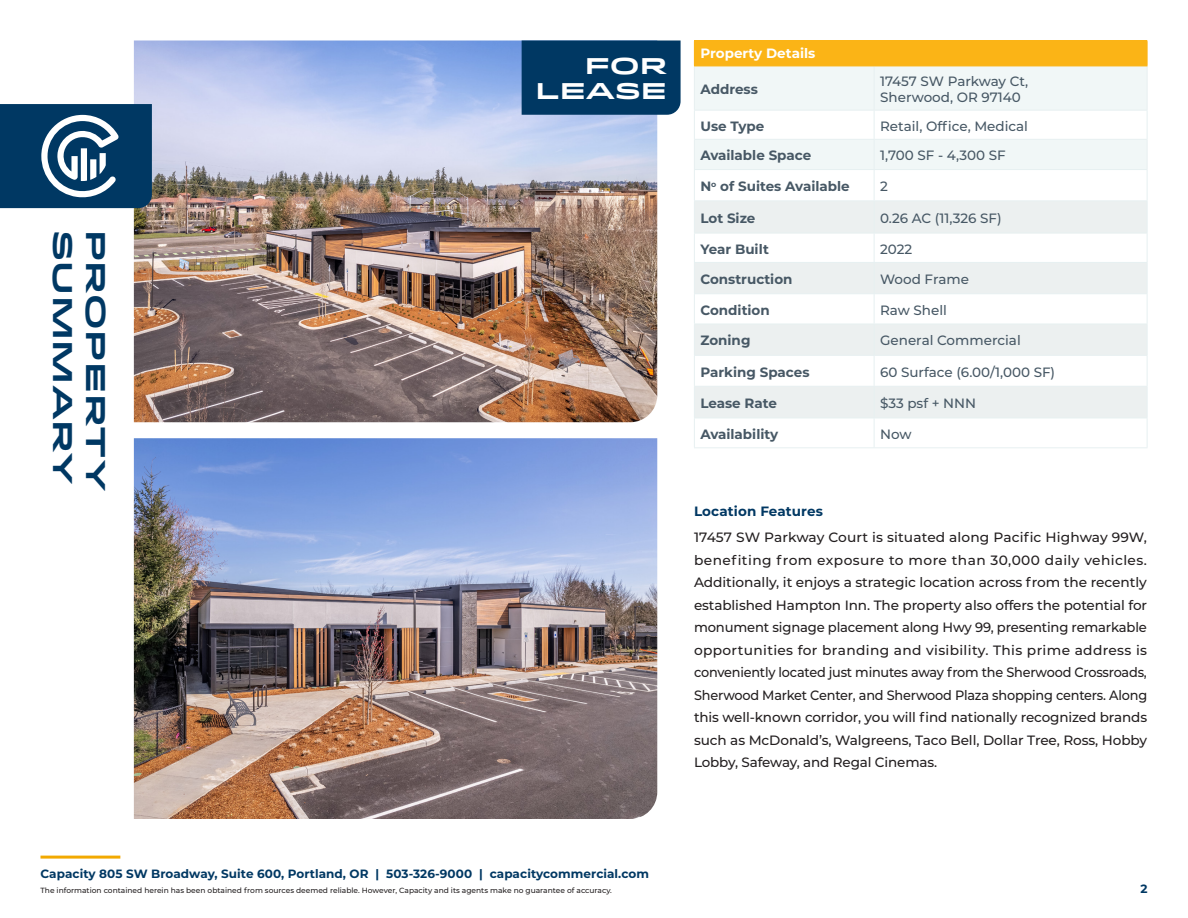
<style>
.page{position:relative;width:1188px;height:918px;background:#fff}
.page>*{position:absolute;margin:0;border:0;box-sizing:border-box;transform-origin:0 0}
.Heading__Blue{font:700 27px "Idlewild";letter-spacing:.025em;color:#003863}
.Callout_Text{font:700 22.65px "Idlewild";color:#fff}
.Body{font:500 13.5px/22.5px "Montserrat";letter-spacing:-.01em;color:#231f20;text-align:justify}
.t1{font:500 13.5px/16.2px "Montserrat";color:#475865}
.t2{font:700 13.5px "Montserrat";color:#475865}
.Heading_3{font:700 13.5px "Montserrat";letter-spacing:.01em;color:#003863}
.t3{font:700 13.5px "Montserrat";color:#fff}
.t4{font:700 12px "Montserrat";letter-spacing:.005em;color:#003863}
.t5{font:500 7.5px "Montserrat";color:#231f20}
</style>
<div class="page">
<img style="left:134px;top:40px;width:523px;height:382px">
<img style="left:134px;top:438px;width:523px;height:381px">
<div style="left:522px;top:40px;width:159px;height:75px;background:#003863"></div>
<div style="left:694px;top:41px;width:453px;height:25px;background:#fbb416"></div>
<svg style="left:695px;top:67px;width:452px;height:102px;fill:#f1f7f7"></svg>
<svg style="left:695px;top:202px;width:452px;height:216px;fill:#ecf0f0"></svg>
<hr style="left:1147px;top:201px;width:1px;height:32px;background:#e7f0f1">
<hr style="left:694px;top:233px;width:180px;height:1px;background:#e7f0f1">
<hr style="left:874px;top:233px;width:274px;height:1px;background:#e7f0f1">
<svg style="left:1147px;top:234px;width:1px;height:28px"></svg>
<hr style="left:694px;top:262px;width:180px;height:1px;background:#e7f0f1">
<hr style="left:874px;top:262px;width:274px;height:1px;background:#e7f0f1">
<hr style="left:1147px;top:263px;width:1px;height:30px;background:#e7f0f1">
<hr style="left:694px;top:293px;width:180px;height:1px;background:#e7f0f1">
<hr style="left:874px;top:293px;width:274px;height:1px;background:#e7f0f1">
<hr style="left:1147px;top:294px;width:1px;height:30px;background:#e7f0f1">
<hr style="left:694px;top:324px;width:180px;height:1px;background:#e7f0f1">
<hr style="left:874px;top:324px;width:274px;height:1px;background:#e7f0f1">
<hr style="left:1147px;top:324px;width:1px;height:31px;background:#e7f0f1">
<hr style="left:694px;top:355px;width:180px;height:1px;background:#e7f0f1">
<hr style="left:874px;top:355px;width:274px;height:1px;background:#e7f0f1">
<hr style="left:1147px;top:356px;width:1px;height:30px;background:#e7f0f1">
<hr style="left:694px;top:386px;width:180px;height:1px;background:#e7f0f1">
<hr style="left:874px;top:386px;width:274px;height:1px;background:#e7f0f1">
<hr style="left:1147px;top:387px;width:1px;height:31px;background:#e7f0f1">
<hr style="left:694px;top:418px;width:180px;height:1px;background:#e7f0f1">
<hr style="left:874px;top:418px;width:274px;height:1px;background:#e7f0f1">
<svg style="left:1147px;top:419px;width:1px;height:28px"></svg>
<hr style="left:694px;top:447px;width:180px;height:1px;background:#e7f0f1">
<hr style="left:874px;top:447px;width:274px;height:1px;background:#e7f0f1">
<hr style="left:694px;top:201px;width:180px;height:1px;background:#e7f0f1">
<hr style="left:874px;top:201px;width:274px;height:1px;background:#e7f0f1">
<hr style="left:1147px;top:170px;width:1px;height:31px;background:#e7f0f1">
<hr style="left:694px;top:169px;width:180px;height:1px;background:#e7f0f1">
<hr style="left:874px;top:169px;width:274px;height:1px;background:#e7f0f1">
<svg style="left:1147px;top:111px;width:1px;height:58px"></svg>
<hr style="left:694px;top:139px;width:180px;height:1px;background:#e7f0f1">
<hr style="left:874px;top:139px;width:274px;height:1px;background:#e7f0f1">
<hr style="left:1147px;top:66px;width:1px;height:44px;background:#e7f0f1">
<hr style="left:694px;top:110px;width:180px;height:1px;background:#e7f0f1">
<hr style="left:874px;top:110px;width:274px;height:1px;background:#e7f0f1">
<hr style="left:694px;top:66px;width:1px;height:44px;background:#e7f0f1">
<hr style="left:874px;top:66px;width:1px;height:44px;background:#e7f0f1">
<svg style="left:694px;top:111px;width:1px;height:58px"></svg>
<svg style="left:874px;top:111px;width:1px;height:58px"></svg>
<hr style="left:694px;top:170px;width:1px;height:31px;background:#e7f0f1">
<hr style="left:874px;top:170px;width:1px;height:31px;background:#e7f0f1">
<hr style="left:694px;top:201px;width:1px;height:32px;background:#e7f0f1">
<hr style="left:874px;top:201px;width:1px;height:32px;background:#e7f0f1">
<svg style="left:694px;top:234px;width:1px;height:28px"></svg>
<svg style="left:874px;top:234px;width:1px;height:28px"></svg>
<hr style="left:694px;top:263px;width:1px;height:30px;background:#e7f0f1">
<hr style="left:874px;top:263px;width:1px;height:30px;background:#e7f0f1">
<hr style="left:694px;top:294px;width:1px;height:30px;background:#e7f0f1">
<hr style="left:874px;top:294px;width:1px;height:30px;background:#e7f0f1">
<hr style="left:694px;top:324px;width:1px;height:31px;background:#e7f0f1">
<hr style="left:874px;top:324px;width:1px;height:31px;background:#e7f0f1">
<hr style="left:694px;top:356px;width:1px;height:30px;background:#e7f0f1">
<hr style="left:874px;top:356px;width:1px;height:30px;background:#e7f0f1">
<hr style="left:694px;top:387px;width:1px;height:31px;background:#e7f0f1">
<hr style="left:874px;top:387px;width:1px;height:31px;background:#e7f0f1">
<svg style="left:694px;top:419px;width:1px;height:28px"></svg>
<svg style="left:874px;top:419px;width:1px;height:28px"></svg>
<hr style="left:694px;top:40px;width:180px;height:1px;background:#fbb416">
<hr style="left:874px;top:40px;width:274px;height:1px;background:#fbb416">
<svg style="left:1147px;top:41px;width:1px;height:25px"></svg>
<hr style="left:694px;top:66px;width:180px;height:1px;background:#fbb416">
<hr style="left:874px;top:66px;width:274px;height:1px;background:#fbb416">
<hr style="left:40px;top:856px;width:80px;height:3px;background:#f2a900">
<svg style="left:0;top:104px;width:152px;height:104px;background:#27567a"></svg>
<p class="Heading__Blue" style="left:83px;top:230px;width:256px;rotate:90deg">SUMMARY</p>
<p class="Heading__Blue" style="left:116px;top:230px;width:263px;rotate:90deg">PROPERTY</p>
<p class="Callout_Text" style="left:585px;top:49px;width:84px">FOR</p>
<p class="Callout_Text" style="left:536px;top:74px;width:133px">LEASE</p>
<p class="t3" style="left:700px;top:44px;width:116px">Property Details</p>
<p class="t2" style="left:700px;top:79px;width:59px">Address</p>
<p class="t1" style="left:880px;top:72px;width:150px">17457 SW Parkway Ct,<br>Sherwood, OR 97140</p>
<p class="t2" style="left:700px;top:116px;width:65px">Use Type</p>
<p class="t1" style="left:880px;top:117px;width:149px">Retail, Office, Medical</p>
<p class="t2" style="left:700px;top:146px;width:112px">Available Space</p>
<p class="t1" style="left:880px;top:147px;width:127px">1,700 SF - 4,300 SF</p>
<p class="t2" style="left:700px;top:176px;width:151px">N<sup>o</sup> of Suites Available</p>
<p class="t1" style="left:880px;top:178px;width:9px">2</p>
<p class="t2" style="left:700px;top:208px;width:57px">Lot Size</p>
<p class="t1" style="left:880px;top:209px;width:123px">0.26 AC (11,326 SF)</p>
<p class="t2" style="left:700px;top:239px;width:70px">Year Built</p>
<p class="t1" style="left:880px;top:240px;width:34px">2022</p>
<p class="t2" style="left:700px;top:269px;width:94px">Construction</p>
<p class="t1" style="left:880px;top:270px;width:90px">Wood Frame</p>
<p class="t2" style="left:700px;top:300px;width:71px">Condition</p>
<p class="t1" style="left:880px;top:301px;width:68px">Raw Shell</p>
<p class="t2" style="left:700px;top:331px;width:52px">Zoning</p>
<p class="t1" style="left:880px;top:332px;width:142px">General Commercial</p>
<p class="t2" style="left:700px;top:362px;width:111px">Parking Spaces</p>
<p class="t1" style="left:880px;top:363px;width:177px">60 Surface (6.00/1,000 SF)</p>
<p class="t2" style="left:700px;top:393px;width:78px">Lease Rate</p>
<p class="t1" style="left:880px;top:394px;width:98px">$33 psf + NNN</p>
<p class="t2" style="left:700px;top:424px;width:79px">Availability</p>
<p class="t1" style="left:880px;top:425px;width:33px">Now</p>
<p class="Heading_3" style="left:694px;top:502px;width:130px">Location Features</p>
<p class="Body" style="left:694px;top:526px;width:455px">17457 SW Parkway Court is situated along Pacific Highway 99W, benefiting from exposure to more than 30,000 daily vehicles.<br>Additionally, it enjoys a strategic location across from the recently established Hampton Inn. The property also offers the potential for monument signage placement along Hwy 99, presenting remarkable opportunities for branding and visibility. This prime address is conveniently located just minutes away from the Sherwood Crossroads, Sherwood Market Center, and Sherwood Plaza shopping centers. Along this well-known corridor, you will find nationally recognized brands such as McDonald’s, Walgreens, Taco Bell, Dollar Tree, Ross, Hobby Lobby, Safeway, and Regal Cinemas.</p>
<p class="t4" style="left:40px;top:865px;width:610px">Capacity 805 SW Broadway, Suite 600, Portland, OR | 503-326-9000 | capacitycommercial.com</p>
<p class="t5" style="left:40px;top:885px;width:573px">The information contained herein has been obtained from sources deemed reliable. However, Capacity and its agents make no guarantee of accuracy.</p>
<p class="t4" style="left:1140px;top:880px;width:9px">2</p>
</div>
